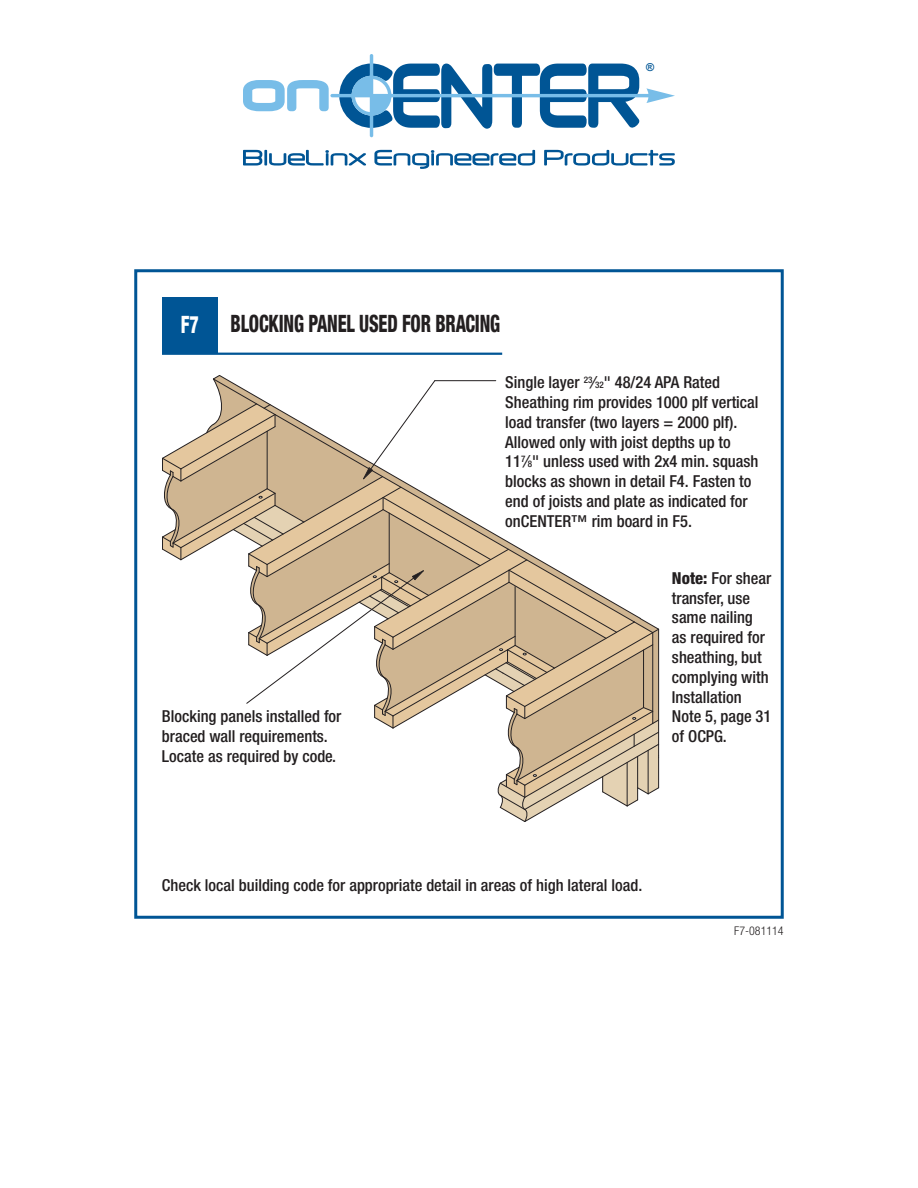
<style>
.page{position:relative;width:918px;height:1188px;background:#fff}
.page>*{position:absolute;margin:0;border:0;box-sizing:border-box;transform-origin:0 0}
.t1{font:800 condensed 24px "Helvetica Neue LT Std";letter-spacing:-.01em;color:#231f20;scale:.75 1}
.t2{font:800 condensed 24px "Helvetica Neue LT Std";color:#fff;scale:.75 1}
.t3{font:500 condensed 16.5px/19.8px "Helvetica Neue LT Std";color:#231f20}
.t4{font:300 condensed 12px "Helvetica Neue LT Std";color:#231f20}
.t5{font:700 10.95px "Arial";color:#005595}
.s1{font-size:9.15px}
.s2{font-weight:800}
</style>
<div class="page">
<div style="left:134px;top:269px;width:650px;height:650px;border:3px solid #005595"></div>
<svg style="left:243px;top:150px;width:123px;height:16px"></svg>
<svg style="left:374px;top:150px;width:161px;height:19px"></svg>
<svg style="left:544px;top:150px;width:131px;height:16px"></svg>
<svg style="left:243px;top:54px;width:432px;height:83px"></svg>
<svg style="left:162px;top:375px;width:498px;height:447px"></svg>
<div style="left:162px;top:297px;width:56px;height:56px;background:#005595"></div>
<hr style="left:162px;top:353px;width:340px;height:2px;background:#005595">
<h1 class="t2" style="left:181px;top:310px;width:25px">F7</h1>
<h1 class="t1" style="left:231px;top:309px;width:361px">BLOCKING PANEL USED FOR BRACING</h1>
<p class="t5" style="left:646px;top:60px;width:10px">®</p>
<p class="t3" style="left:162px;top:706px;width:181px">Blocking panels installed for braced wall requirements.<br>Locate as required by code.</p>
<p class="t3" style="left:505px;top:372px;width:255px">Single layer <sup>23</sup>⁄<span class="s1">32</span>" 48/24 APA Rated Sheathing rim provides 1000 plf vertical load transfer (two layers = 2000 plf).<br>Allowed only with joist depths up to 11<sup>7</sup>⁄<span class="s1">8</span>" unless used with 2x4 min. squash blocks as shown in detail F4. Fasten to end of joists and plate as indicated for onCENTER™ rim board in F5.</p>
<p class="t3" style="left:672px;top:568px;width:101px"><span class="s2">Note:</span> For shear transfer, use same nailing as required for sheathing, but complying with<br>Installation<br>Note 5, page 31 of OCPG.</p>
<p class="t3" style="left:162px;top:875px;width:482px">Check local building code for appropriate detail in areas of high lateral load.</p>
<p class="t4" style="left:734px;top:924px;width:51px">F7-081114</p>
</div>
